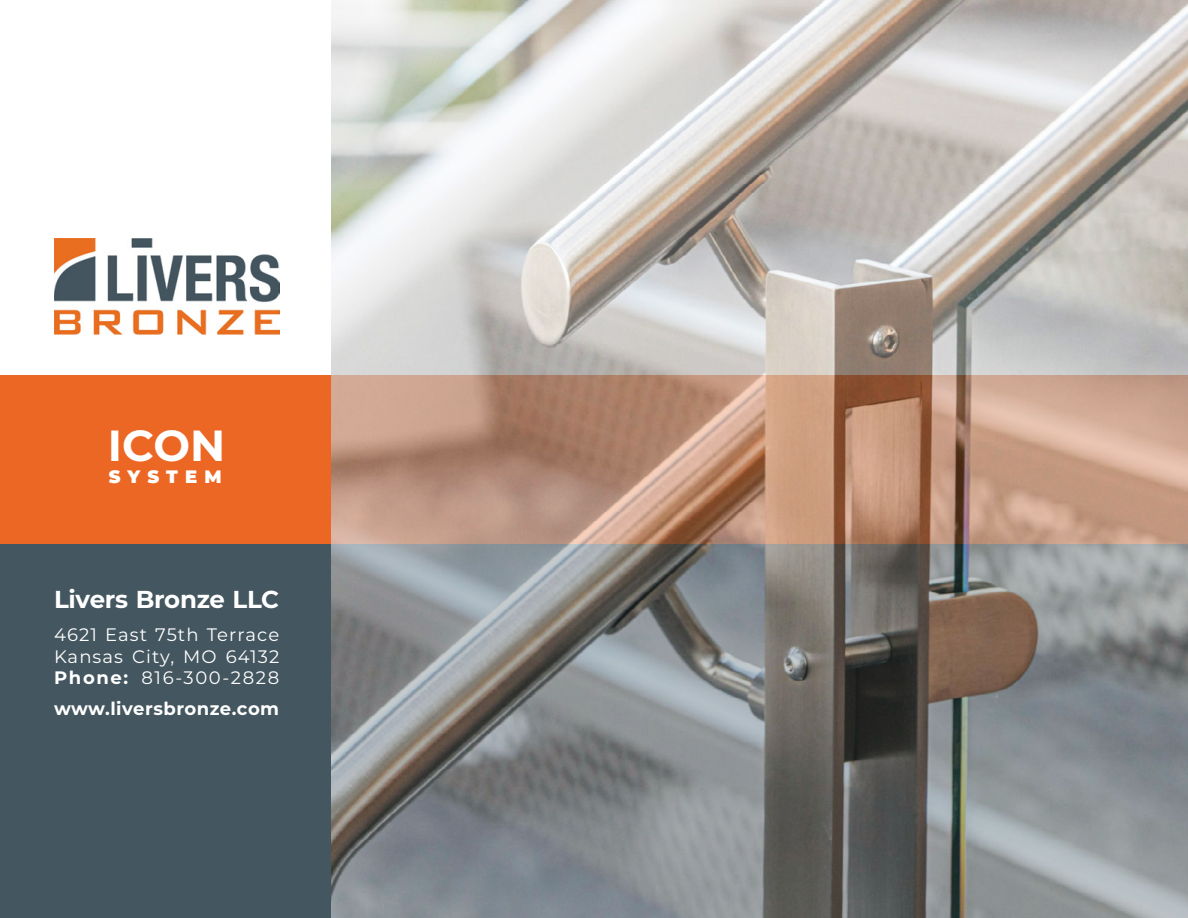
<style>
.page{position:relative;width:1188px;height:918px;background:#fff}
.page>*{position:absolute;margin:0;border:0;box-sizing:border-box;transform-origin:0 0}
.t1{font:700 43.5px "Montserrat";color:#fff}
.t2{font:700 24.45px "Montserrat";letter-spacing:-.01em;color:#fff}
.t3{font:18px/21.6px "Montserrat";letter-spacing:.06em;color:#fff;text-align:justify}
.t4{font:700 18px "Montserrat";letter-spacing:.03em;color:#fff}
.t5{font:900 18px "Montserrat";letter-spacing:.39em;color:#fff}
.s1{font-weight:700}
</style>
<div class="page">
<div style="left:0;top:459px;width:1188px;height:459px;background:#44565f"></div>
<div style="left:0;top:375px;width:1188px;height:168px;background:#ec6723"></div>
<img style="left:332px;top:0;width:856px;height:918px">
<img style="left:54px;top:239px;width:225px;height:95px">
<h1 class="t1" style="left:108px;top:414px;width:119px">ICON</h1>
<p class="t5" style="left:109px;top:463px;width:114px">SYSTEM</p>
<h2 class="t2" style="left:54px;top:581px;width:227px">Livers Bronze LLC</h2>
<p class="t3" style="left:54px;top:623px;width:227px">4621 East 75th Terrace Kansas City, MO 64132<br><span class="s1">Phone:</span> 816-300-2828</p>
<p class="t4" style="left:54px;top:696px;width:227px">www.liversbronze.com</p>
</div>
